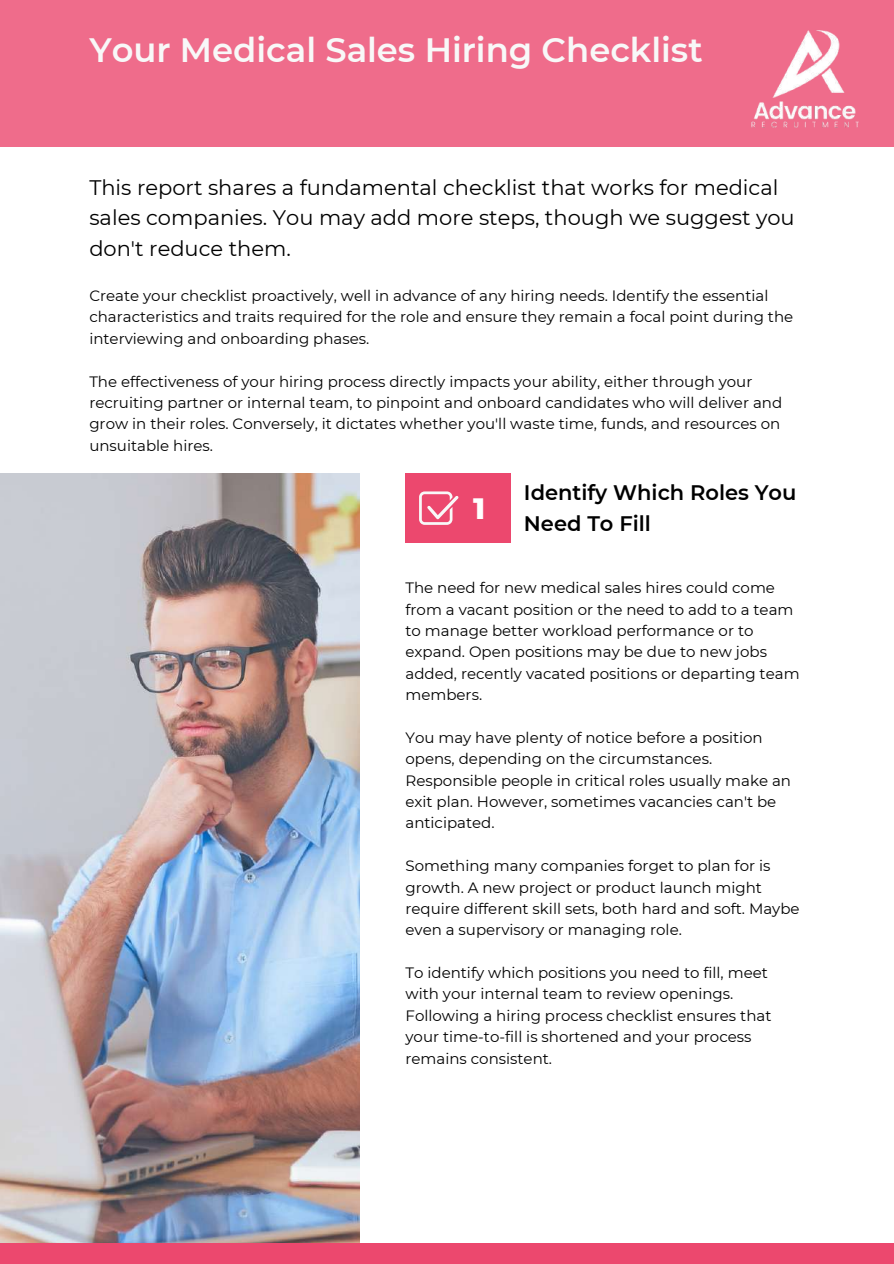
<style>
.page{position:relative;width:894px;height:1264px;background:#fff}
.page>*{position:absolute;margin:0;border:0;box-sizing:border-box;transform-origin:0 0}
.t1{font:600 33.75px "Montserrat";color:#f8f8f8}
.t2{font:800 30px "Montserrat";color:#fff}
.t3{font:21px/30.3px "Montserrat";color:#000}
.t4{font:600 21px/30.3px "Montserrat";color:#000}
.t5{font:15px/21.3px "Montserrat";color:#000}
</style>
<div class="page">
<img style="left:0;top:473px;width:359px;height:770px">
<div style="left:0;top:0;width:893px;height:147px;background:#ef6c8b"></div>
<div style="left:0;top:1243px;width:893px;height:20px;background:#ec486e"></div>
<img style="left:751px;top:30px;width:108px;height:98px">
<div style="left:405px;top:473px;width:106px;height:69px;background:#ec486e"></div>
<svg style="left:419px;top:491px;width:39px;height:34px"></svg>
<h1 class="t1" style="left:89px;top:30px;width:614px">Your Medical Sales Hiring Checklist</h1>
<h3 class="t3" style="left:89px;top:172px;width:706px">This report shares a fundamental checklist that works for medical sales companies. You may add more steps, though we suggest you don't reduce them.</h3>
<p class="t5" style="left:89px;top:285px;width:705px">Create your checklist proactively, well in advance of any hiring needs. Identify the essential characteristics and traits required for the role and ensure they remain a focal point during the interviewing and onboarding phases.</p>
<p class="t5" style="left:89px;top:370px;width:694px">The effectiveness of your hiring process directly impacts your ability, either through your recruiting partner or internal team, to pinpoint and onboard candidates who will deliver and grow in their roles. Conversely, it dictates whether you'll waste time, funds, and resources on unsuitable hires.</p>
<h2 class="t2" style="left:473px;top:489px;width:14px">1</h2>
<h3 class="t4" style="left:524px;top:477px;width:274px">Identify Which Roles You<br>Need To Fill</h3>
<p class="t5" style="left:405px;top:577px;width:395px">The need for new medical sales hires could come from a vacant position or the need to add to a team to manage better workload performance or to expand. Open positions may be due to new jobs added, recently vacated positions or departing team members.</p>
<p class="t5" style="left:405px;top:726px;width:387px">You may have plenty of notice before a position opens, depending on the circumstances.<br>Responsible people in critical roles usually make an exit plan. However, sometimes vacancies can't be anticipated.</p>
<p class="t5" style="left:405px;top:855px;width:395px">Something many companies forget to plan for is growth. A new project or product launch might require different skill sets, both hard and soft. Maybe even a supervisory or managing role.</p>
<p class="t5" style="left:405px;top:962px;width:367px">To identify which positions you need to fill, meet with your internal team to review openings.<br>Following a hiring process checklist ensures that your time-to-fill is shortened and your process remains consistent.</p>
</div>
